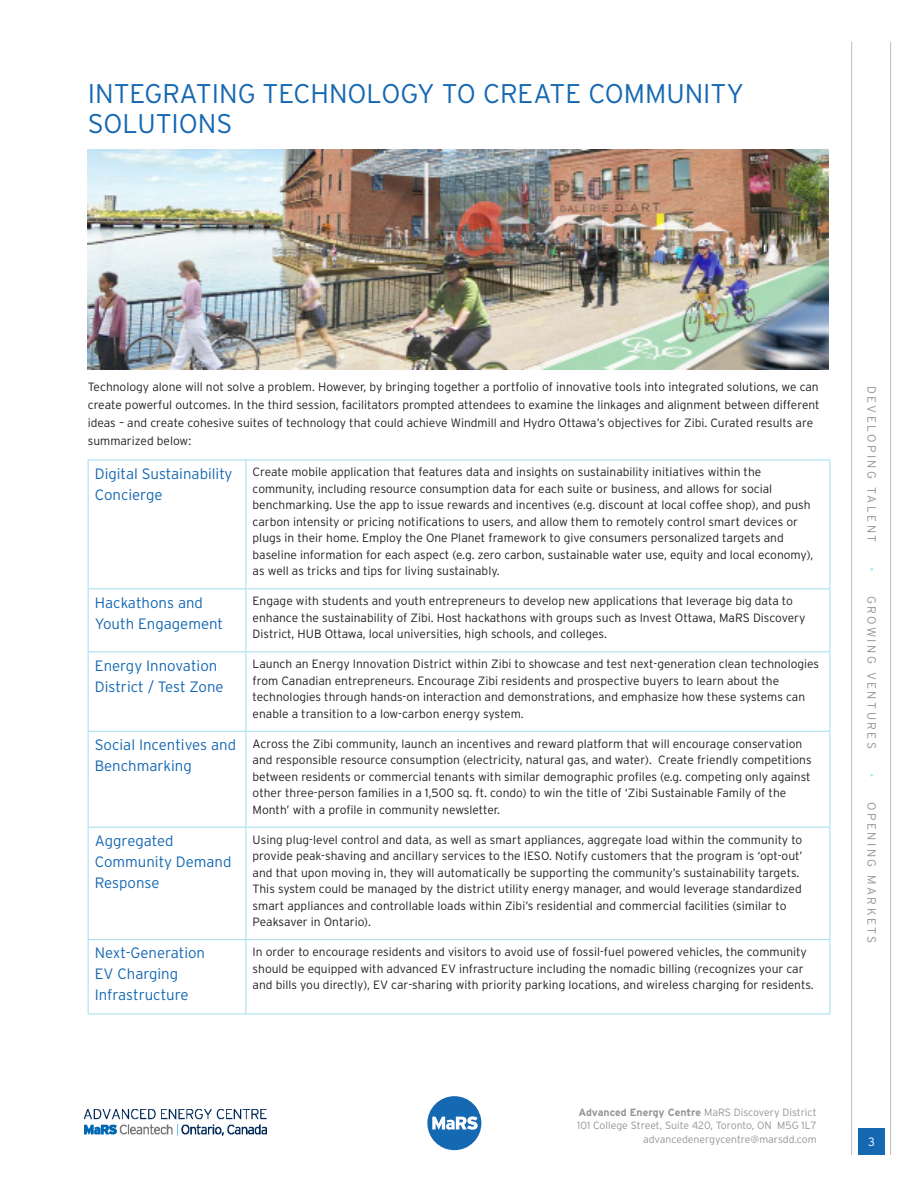
<style>
.page{position:relative;width:918px;height:1188px;background:#fff}
.page>*{position:absolute;margin:0;border:0;box-sizing:border-box;transform-origin:0 0}
.Heading_2{font:300 27px/30px "Interstate";color:#1568b2}
.Heading_table{font:300 15px/21px "Interstate";color:#1568b2}
.table_body{font:300 12px/16.5px "Interstate";color:#231f20}
.Body_Copy{font:300 12px/18px "Interstate";color:#231f20}
.t1{font:300 12px "Interstate";letter-spacing:.2em;color:#939598}
.t2{font:300 12px "Interstate";color:#fff}
.t3{font:300 10.5px/13.5px "Interstate";color:#939598;text-align:right}
.s1{font-weight:700}
.s2{color:#aae0f6}
</style>
<div class="page">
<div style="left:858px;top:1128px;width:27px;height:27px;background:#1568b2"></div>
<div style="left:427px;top:1096px;width:54px;height:54px;background:#1568b2;border-radius:50%"></div>
<svg style="left:432px;top:1116px;width:46px;height:14px"></svg>
<hr style="left:851px;top:42px;width:1px;height:1113px;background:#bcbdc0">
<hr style="left:890px;top:42px;width:1px;height:1113px;background:#bcbdc0">
<img style="left:84px;top:1109px;width:183px;height:27px">
<img style="left:87px;top:149px;width:742px;height:220px">
<hr style="left:88px;top:460px;width:158px;height:1px;background:#a1dcee">
<hr style="left:88px;top:460px;width:1px;height:128px;background:#a1dcee">
<hr style="left:246px;top:460px;width:584px;height:1px;background:#a1dcee">
<hr style="left:245px;top:460px;width:1px;height:128px;background:#a1dcee">
<hr style="left:830px;top:460px;width:1px;height:128px;background:#a1dcee">
<hr style="left:88px;top:588px;width:158px;height:1px;background:#a1dcee">
<hr style="left:88px;top:589px;width:1px;height:62px;background:#a1dcee">
<hr style="left:246px;top:588px;width:584px;height:1px;background:#a1dcee">
<hr style="left:245px;top:589px;width:1px;height:62px;background:#a1dcee">
<hr style="left:830px;top:589px;width:1px;height:62px;background:#a1dcee">
<hr style="left:88px;top:651px;width:158px;height:1px;background:#a1dcee">
<hr style="left:88px;top:652px;width:1px;height:79px;background:#a1dcee">
<hr style="left:246px;top:651px;width:584px;height:1px;background:#a1dcee">
<hr style="left:245px;top:652px;width:1px;height:79px;background:#a1dcee">
<hr style="left:830px;top:652px;width:1px;height:79px;background:#a1dcee">
<hr style="left:88px;top:731px;width:158px;height:1px;background:#a1dcee">
<hr style="left:88px;top:732px;width:1px;height:95px;background:#a1dcee">
<hr style="left:246px;top:731px;width:584px;height:1px;background:#a1dcee">
<hr style="left:245px;top:732px;width:1px;height:95px;background:#a1dcee">
<hr style="left:830px;top:732px;width:1px;height:95px;background:#a1dcee">
<hr style="left:88px;top:827px;width:158px;height:1px;background:#a1dcee">
<hr style="left:88px;top:828px;width:1px;height:111px;background:#a1dcee">
<hr style="left:246px;top:827px;width:584px;height:1px;background:#a1dcee">
<hr style="left:245px;top:828px;width:1px;height:111px;background:#a1dcee">
<hr style="left:830px;top:828px;width:1px;height:111px;background:#a1dcee">
<hr style="left:88px;top:939px;width:158px;height:1px;background:#a1dcee">
<hr style="left:88px;top:940px;width:1px;height:74px;background:#a1dcee">
<hr style="left:246px;top:939px;width:584px;height:1px;background:#a1dcee">
<hr style="left:245px;top:940px;width:1px;height:74px;background:#a1dcee">
<hr style="left:830px;top:940px;width:1px;height:74px;background:#a1dcee">
<hr style="left:88px;top:1014px;width:158px;height:1px;background:#a1dcee">
<hr style="left:246px;top:1014px;width:584px;height:1px;background:#a1dcee">
<p class="Heading_2" style="left:88px;top:78px;width:658px">INTEGRATING TECHNOLOGY TO CREATE COMMUNITY<br>SOLUTIONS</p>
<p class="Body_Copy" style="left:88px;top:377px;width:734px">Technology alone will not solve a problem. However, by bringing together a portfolio of innovative tools into integrated solutions, we can create powerful outcomes. In the third session, facilitators prompted attendees to examine the linkages and alignment between different ideas – and create cohesive suites of technology that could achieve Windmill and Hydro Ottawa’s objectives for Zibi. Curated results are summarized below:</p>
<p class="Heading_table" style="left:95px;top:463px;width:139px">Digital Sustainability<br>Concierge</p>
<p class="table_body" style="left:253px;top:464px;width:562px">Create mobile application that features data and insights on sustainability initiatives within the community, including resource consumption data for each suite or business, and allows for social benchmarking. Use the app to issue rewards and incentives (e.g. discount at local coffee shop), and push carbon intensity or pricing notifications to users, and allow them to remotely control smart devices or plugs in their home. Employ the One Planet framework to give consumers personalized targets and baseline information for each aspect (e.g. zero carbon, sustainable water use, equity and local economy), as well as tricks and tips for living sustainably.</p>
<p class="Heading_table" style="left:95px;top:592px;width:130px">Hackathons and<br>Youth Engagement</p>
<p class="table_body" style="left:253px;top:593px;width:554px">Engage with students and youth entrepreneurs to develop new applications that leverage big data to enhance the sustainability of Zibi. Host hackathons with groups such as Invest Ottawa, MaRS Discovery<br>District, HUB Ottawa, local universities, high schools, and colleges.</p>
<p class="Heading_table" style="left:95px;top:655px;width:130px">Energy Innovation<br>District / Test Zone</p>
<p class="table_body" style="left:253px;top:656px;width:568px">Launch an Energy Innovation District within Zibi to showcase and test next-generation clean technologies from Canadian entrepreneurs. Encourage Zibi residents and prospective buyers to learn about the technologies through hands-on interaction and demonstrations, and emphasize how these systems can enable a transition to a low-carbon energy system.</p>
<p class="Heading_table" style="left:95px;top:734px;width:143px">Social Incentives and<br>Benchmarking</p>
<p class="table_body" style="left:253px;top:735px;width:561px">Across the Zibi community, launch an incentives and reward platform that will encourage conservation and responsible resource consumption (electricity, natural gas, and water). Create friendly competitions between residents or commercial tenants with similar demographic profiles (e.g. competing only against other three-person families in a 1,500 sq. ft. condo) to win the title of ‘Zibi Sustainable Family of the Month’ with a profile in community newsletter.</p>
<p class="Heading_table" style="left:95px;top:830px;width:138px">Aggregated<br>Community Demand<br>Response</p>
<p class="table_body" style="left:253px;top:831px;width:552px">Using plug-level control and data, as well as smart appliances, aggregate load within the community to provide peak-shaving and ancillary services to the IESO. Notify customers that the program is ‘opt-out’ and that upon moving in, they will automatically be supporting the community’s sustainability targets.<br>This system could be managed by the district utility energy manager, and would leverage standardized smart appliances and controllable loads within Zibi’s residential and commercial facilities (similar to Peaksaver in Ontario).</p>
<p class="Heading_table" style="left:95px;top:943px;width:112px">Next-Generation<br>EV Charging<br>Infrastructure</p>
<p class="table_body" style="left:253px;top:943px;width:563px">In order to encourage residents and visitors to avoid use of fossil-fuel powered vehicles, the community should be equipped with advanced EV infrastructure including the nomadic billing (recognizes your car and bills you directly), EV car-sharing with priority parking locations, and wireless charging for residents.</p>
<p class="t3" style="left:577px;top:1105px;width:241px"><span class="s1">Advanced Energy Centre</span> MaRS Discovery District<br>101 College Street, Suite 420, Toronto, ON M5G 1L7 advancedenergycentre@marsdd.com</p>
<p class="t1" style="left:879px;top:386px;width:158px;rotate:90deg">DEVELOPING TALENT</p>
<p class="t1" style="left:879px;top:567px;width:183px;rotate:90deg"><span class="s2">•</span> GROWING VENTURES</p>
<p class="t1" style="left:879px;top:773px;width:172px;rotate:90deg"><span class="s2">•</span> OPENING MARKETS</p>
<p class="t2" style="left:868px;top:1135px;width:8px">3</p>
</div>
